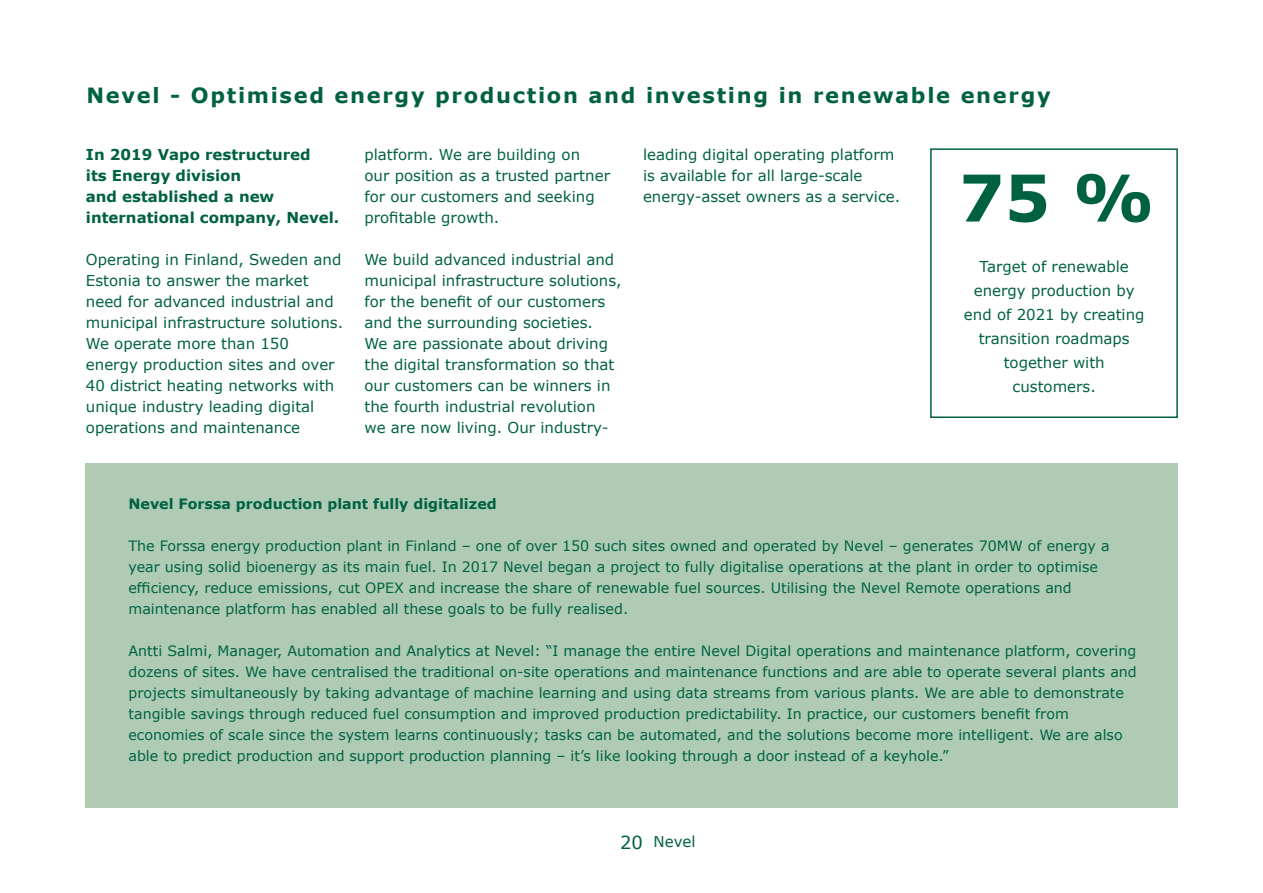
<style>
.page{position:relative;width:1263px;height:893px;background:#fff}
.page>*{position:absolute;margin:0;border:0;box-sizing:border-box;transform-origin:0 0}
.t1{font:700 64.5px "Verdana";color:#006142}
.t2{font:700 21px "Verdana";letter-spacing:.08em;color:#006142}
.t3{font:15px/21px "Verdana";color:#006142}
.t4{font:700 15px/21px "Verdana";color:#006142}
.t5{font:14.25px/21px "Verdana";color:#006243}
.t6{font:700 14.25px "Verdana";color:#006243}
.s1{font-size:18px}
</style>
<div class="page">
<div style="left:85px;top:463px;width:1093px;height:345px;background:#afcbb4"></div>
<div style="left:930px;top:148px;width:248px;height:270px;border:2px solid #006142"></div>
<h2 class="t2" style="left:86px;top:80px;width:966px">Nevel - Optimised energy production and investing in renewable energy</h2>
<p class="t4" style="left:86px;top:144px;width:255px">In 2019 Vapo restructured<br>its Energy division<br>and established a new international company, Nevel.</p>
<p class="t3" style="left:86px;top:249px;width:259px">Operating in Finland, Sweden and<br>Estonia to answer the market need for advanced industrial and municipal infrastructure solutions.<br>We operate more than 150 energy production sites and over<br>40 district heating networks with unique industry leading digital operations and maintenance</p>
<p class="t3" style="left:364px;top:144px;width:247px">platform. We are building on<br>our position as a trusted partner for our customers and seeking profitable growth.</p>
<p class="t3" style="left:364px;top:249px;width:259px">We build advanced industrial and municipal infrastructure solutions, for the benefit of our customers and the surrounding societies.<br>We are passionate about driving the digital transformation so that our customers can be winners in the fourth industrial revolution<br>we are now living. Our industry-</p>
<p class="t3" style="left:643px;top:144px;width:259px">leading digital operating platform is available for all large-scale energy-asset owners as a service.</p>
<h1 class="t1" style="left:959px;top:152px;width:197px">75 %</h1>
<p class="t3" style="left:964px;top:255px;width:182px;line-height:24px;text-align:center">Target of renewable energy production by end of 2021 by creating transition roadmaps together with customers.</p>
<p class="t6" style="left:128px;top:494px;width:370px">Nevel Forssa production plant fully digitalized</p>
<p class="t5" style="left:128px;top:535px;width:983px">The Forssa energy production plant in Finland – one of over 150 such sites owned and operated by Nevel – generates 70MW of energy a year using solid bioenergy as its main fuel. In 2017 Nevel began a project to fully digitalise operations at the plant in order to optimise efficiency, reduce emissions, cut OPEX and increase the share of renewable fuel sources. Utilising the Nevel Remote operations and maintenance platform has enabled all these goals to be fully realised.</p>
<p class="t5" style="left:128px;top:640px;width:1010px">Antti Salmi, Manager, Automation and Analytics at Nevel: “I manage the entire Nevel Digital operations and maintenance platform, covering dozens of sites. We have centralised the traditional on-site operations and maintenance functions and are able to operate several plants and projects simultaneously by taking advantage of machine learning and using data streams from various plants. We are able to demonstrate tangible savings through reduced fuel consumption and improved production predictability. In practice, our customers benefit from economies of scale since the system learns continuously; tasks can be automated, and the solutions become more intelligent. We are also able to predict production and support production planning – it’s like looking through a door instead of a keyhole.”</p>
<p class="t3" style="left:620px;top:831px;width:77px"><span class="s1">20</span> Nevel</p>
</div>
